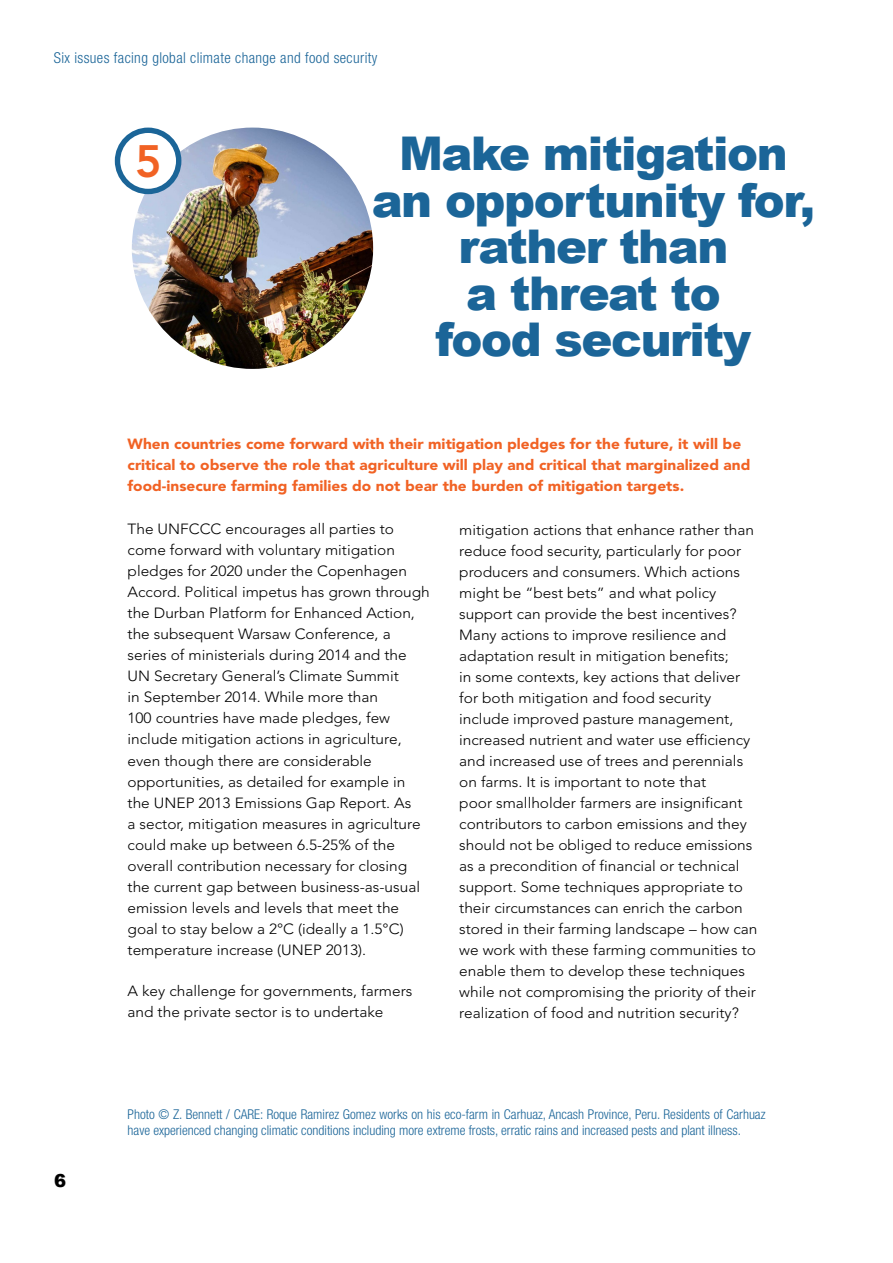
<style>
.page{position:relative;width:893px;height:1263px;background:#fff}
.page>*{position:absolute;margin:0;border:0;box-sizing:border-box;transform-origin:0 0}
.t1{font:900 46.5px/46.5px "Arial";letter-spacing:-.03em;color:#1b6598;text-align:center}
.t2{font:800 45px "Avenir LT Std";color:#f16224}
.t3{font:900 18px "Arial";color:#000}
.t4{font:300 condensed 15px "Helvetica Neue LT Pro";letter-spacing:.025em;color:#1b6598}
.t5{font:300 14.7px/21px "Avenir LT Std";color:#000;scale:1.05 1}
.t6{font:900 14.7px/21px "Avenir LT Std";color:#f16224;scale:1.05 1}
.t7{font:300 condensed 13.5px/16.5px "Helvetica Neue LT Pro";color:#1b6598}
</style>
<div class="page">
<img style="left:132px;top:128px;width:241px;height:241px;border-radius:121px">
<div style="left:118px;top:130px;width:61px;height:61px;background:#fff;border-radius:50%"></div>
<div style="left:115px;top:128px;width:66px;height:66px;border:5px solid #1b6598;border-radius:50%"></div>
<p class="t4" style="left:54px;top:49px;width:325px">Six issues facing global climate change and food security</p>
<h2 class="t2" style="left:135px;top:135px;width:28px">5</h2>
<h1 class="t1" style="left:372px;top:129px;width:445px">Make mitigation an opportunity for, rather than<br>a threat to<br>food security</h1>
<p class="t6" style="left:128px;top:434px;width:595px">When countries come forward with their mitigation pledges for the future, it will be critical to observe the role that agriculture will play and critical that marginalized and food-insecure farming families do not bear the burden of mitigation targets.</p>
<p class="t5" style="left:128px;top:519px;width:289px">The UNFCCC encourages all parties to come forward with voluntary mitigation pledges for 2020 under the Copenhagen Accord. Political impetus has grown through the Durban Platform for Enhanced Action, the subsequent Warsaw Conference, a series of ministerials during 2014 and the UN Secretary General’s Climate Summit<br>in September 2014. While more than<br>100 countries have made pledges, few include mitigation actions in agriculture, even though there are considerable opportunities, as detailed for example in the UNEP 2013 Emissions Gap Report. As<br>a sector, mitigation measures in agriculture could make up between 6.5-25% of the overall contribution necessary for closing the current gap between business-as-usual emission levels and levels that meet the goal to stay below a 2°C (ideally a 1.5°C) temperature increase (UNEP 2013).</p>
<p class="t5" style="left:128px;top:981px;width:273px">A key challenge for governments, farmers and the private sector is to undertake</p>
<p class="t5" style="left:459px;top:519px;width:286px">mitigation actions that enhance rather than reduce food security, particularly for poor producers and consumers. Which actions might be “best bets” and what policy support can provide the best incentives?<br>Many actions to improve resilience and adaptation result in mitigation benefits;<br>in some contexts, key actions that deliver for both mitigation and food security include improved pasture management, increased nutrient and water use efficiency and increased use of trees and perennials on farms. It is important to note that<br>poor smallholder farmers are insignificant contributors to carbon emissions and they should not be obliged to reduce emissions as a precondition of financial or technical support. Some techniques appropriate to their circumstances can enrich the carbon stored in their farming landscape – how can we work with these farming communities to enable them to develop these techniques while not compromising the priority of their realization of food and nutrition security?</p>
<p class="t3" style="left:54px;top:1167px;width:14px">6</p>
<p class="t7" style="left:128px;top:1106px;width:639px">Photo © Z. Bennett / CARE: Roque Ramirez Gomez works on his eco-farm in Carhuaz, Ancash Province, Peru. Residents of Carhuaz have experienced changing climatic conditions including more extreme frosts, erratic rains and increased pests and plant illness.</p>
</div>
